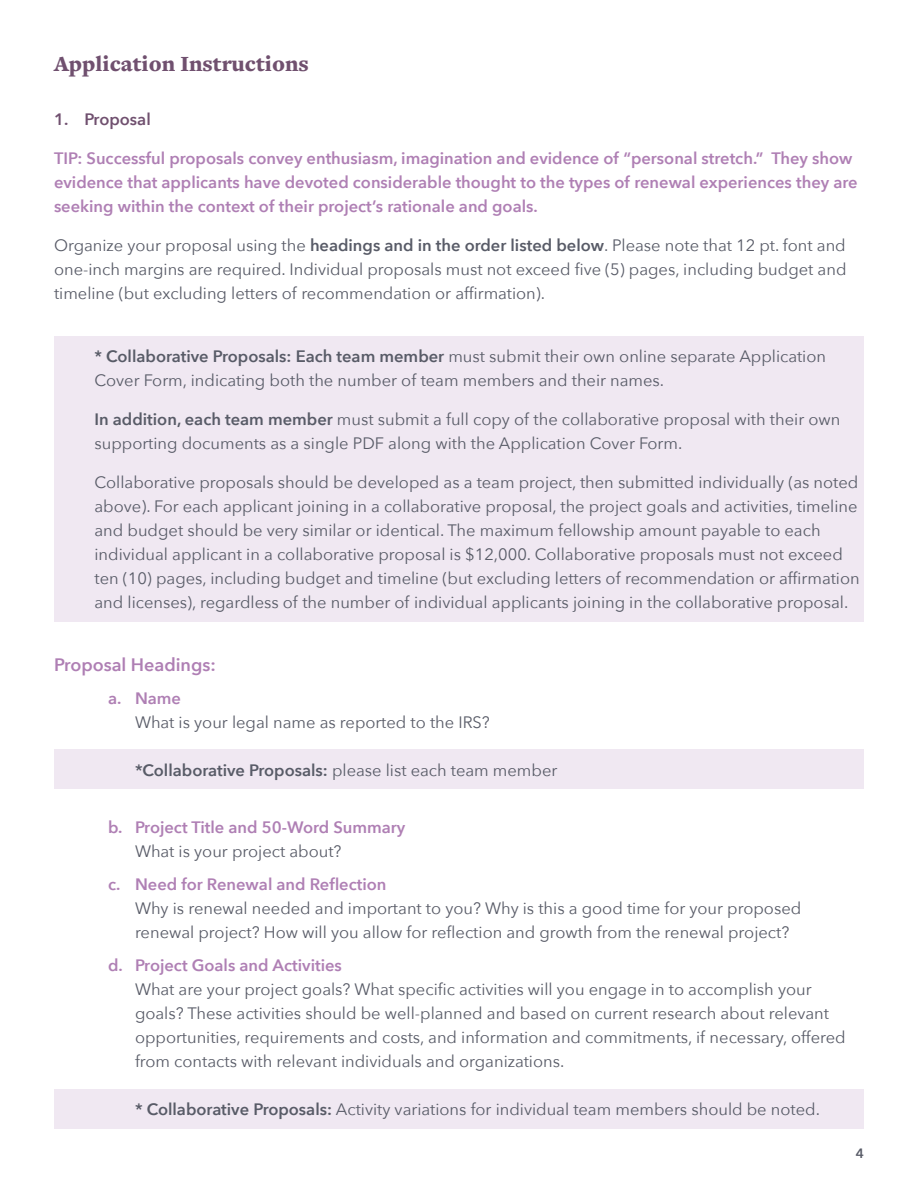
<style>
.page{position:relative;width:918px;height:1188px;background:#fff}
.page>*{position:absolute;margin:0;border:0;box-sizing:border-box;transform-origin:0 0}
.t1{font:900 22.5px "Freight Text Pro";color:#70506f}
.t2{font:600 18px "Avenir Next";color:#af7fb4}
.t3{font:16.5px/24px "Avenir Next";color:#585b67}
.t4{font:600 16.5px/24px "Avenir Next";color:#af7fb4}
.t5{font:600 16.5px "Avenir Next";color:#585b67}
.t6{font:600 16.5px "Avenir Next";color:#70506f}
.t7{font:600 13.5px "Avenir Next";color:#585b67}
.s1{font-weight:600}
.s2{font-weight:600;color:#af7fb4}
.s3{font-weight:400}
.s4{font-weight:400;color:#585b67}
</style>
<div class="page">
<div style="left:54px;top:336px;width:810px;height:286px;background:#f0e8f2"></div>
<div style="left:54px;top:749px;width:810px;height:40px;background:#f0e8f2"></div>
<div style="left:54px;top:1089px;width:810px;height:40px;background:#f0e8f2"></div>
<p class="t1" style="left:54px;top:48px;width:256px">Application Instructions</p>
<p class="t6" style="left:54px;top:105px;width:98px">1. Proposal</p>
<p class="t4" style="left:54px;top:146px;width:805px">TIP: Successful proposals convey enthusiasm, imagination and evidence of “personal stretch.” They show evidence that applicants have devoted considerable thought to the types of renewal experiences they are seeking within the context of their project’s rationale and goals.</p>
<p class="t3" style="left:54px;top:232px;width:794px;text-align:justify">Organize your proposal using the <span class="s1">headings and in the order listed below</span>. Please note that 12 pt. font and one-inch margins are required. Individual proposals must not exceed five (5) pages, including budget and timeline (but excluding letters of recommendation or affirmation).</p>
<p class="t3" style="left:94px;top:343px;width:733px"><span class="s1">* Collaborative Proposals: Each team member</span> must submit their own online separate Application<br>Cover Form, indicating both the number of team members and their names.</p>
<p class="t3" style="left:94px;top:406px;width:747px"><span class="s1">In addition, each team member</span> must submit a full copy of the collaborative proposal with their own supporting documents as a single PDF along with the Application Cover Form.</p>
<p class="t3" style="left:94px;top:469px;width:767px">Collaborative proposals should be developed as a team project, then submitted individually (as noted above). For each applicant joining in a collaborative proposal, the project goals and activities, timeline and budget should be very similar or identical. The maximum fellowship amount payable to each individual applicant in a collaborative proposal is $12,000. Collaborative proposals must not exceed ten (10) pages, including budget and timeline (but excluding letters of recommendation or affirmation and licenses), regardless of the number of individual applicants joining in the collaborative proposal.</p>
<p class="t2" style="left:54px;top:649px;width:163px">Proposal Headings:</p>
<p class="t3" style="left:135px;top:685px;width:356px;text-indent:-27px"><span class="s2">a. Name<br></span>What is your legal name as reported to the IRS?</p>
<p class="t5" style="left:135px;top:756px;width:424px">*Collaborative Proposals: <span class="s3">please list each team member</span></p>
<p class="t4" style="left:135px;top:815px;width:272px;text-indent:-27px">b. Project Title and 50-Word Summary<br><span class="s4">What is your project about?</span></p>
<p class="t3" style="left:135px;top:871px;width:668px;text-indent:-27px"><span class="s2">c. Need for Renewal and Reflection<br></span>Why is renewal needed and important to you? Why is this a good time for your proposed renewal project? How will you allow for reflection and growth from the renewal project?</p>
<p class="t3" style="left:135px;top:952px;width:712px;text-indent:-27px"><span class="s2">d. Project Goals and Activities<br></span>What are your project goals? What specific activities will you engage in to accomplish your goals? These activities should be well-planned and based on current research about relevant opportunities, requirements and costs, and information and commitments, if necessary, offered from contacts with relevant individuals and organizations.</p>
<p class="t3" style="left:135px;top:1096px;width:687px"><span class="s1">* Collaborative Proposals:</span> Activity variations for individual team members should be noted.</p>
<p class="t7" style="left:856px;top:1142px;width:10px">4</p>
</div>
